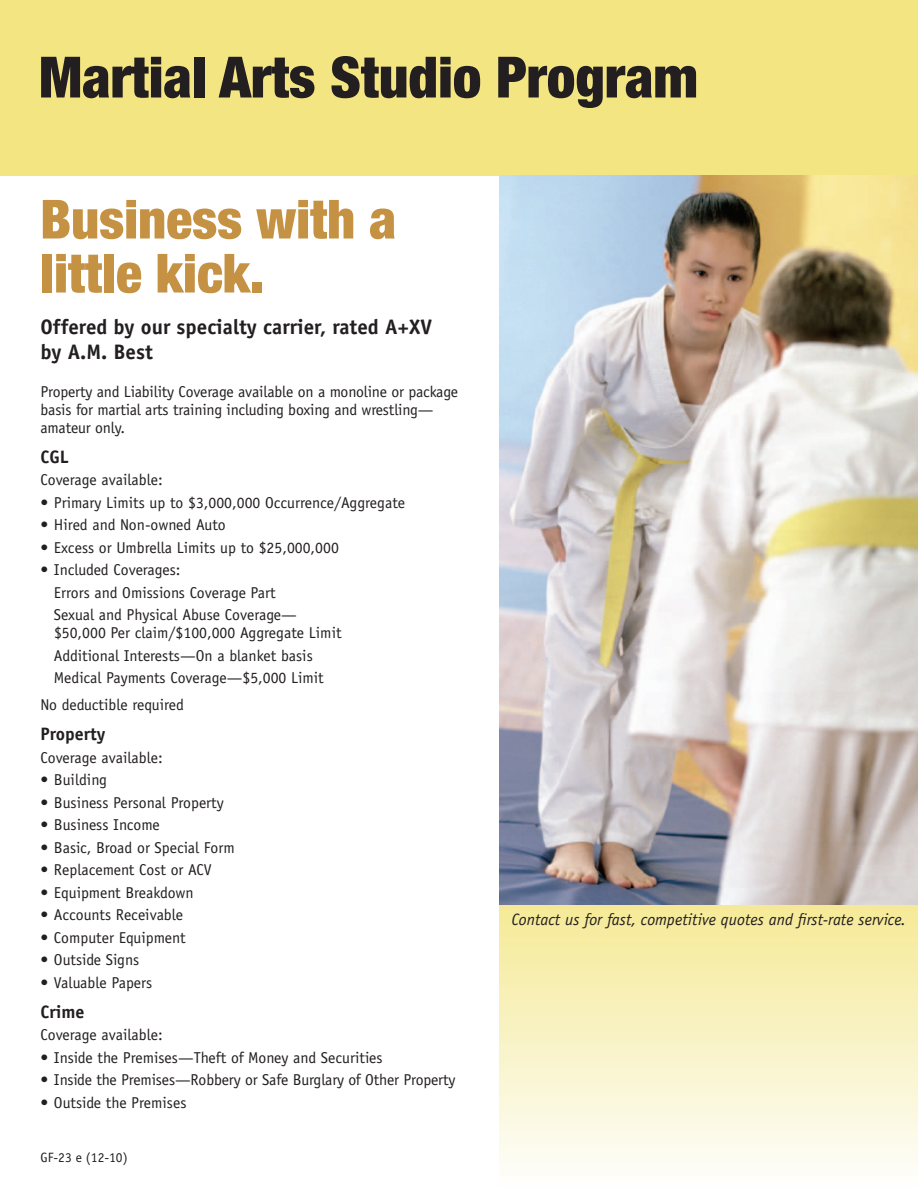
<style>
.page{position:relative;width:918px;height:1188px;background:#fff}
.page>*{position:absolute;margin:0;border:0;box-sizing:border-box;transform-origin:0 0}
.t1{font:900 condensed 57px "Helvetica Neue";color:#231f20}
.insd_head{font:900 condensed 54px/54px "Helvetica Neue";color:#c59142}
.t2{font:700 21px/25.2px "Officina Sans";color:#231f20}
.subhead{font:700 18px "Officina Sans";color:#231f20}
.t3{font:italic 16.5px "Officina Sans";color:#231f20}
.bullets{font:15.75px/18px "Officina Sans";color:#231f20}
.copy{font:15.75px/18px "Officina Sans";letter-spacing:-.01em;color:#231f20}
.date{font:13.5px "Officina Sans";color:#231f20}
</style>
<div class="page">
<svg style="left:500px;top:904px;width:418px;height:260px;background:#f8f2c4"></svg>
<div style="left:0;top:0;width:918px;height:176px;background:#f4e583"></div>
<img style="left:500px;top:176px;width:418px;height:728px">
<p class="t1" style="left:39px;top:42px;width:660px">Martial Arts Studio Program</p>
<p class="insd_head" style="left:40px;top:191px;width:358px">Business with a little kick.</p>
<p class="t2" style="left:40px;top:314px;width:393px">Offered by our specialty carrier, rated A+XV by A.M. Best</p>
<p class="copy" style="left:40px;top:383px;width:419px">Property and Liability Coverage available on a monoline or package basis for martial arts training including boxing and wrestling— amateur only.</p>
<p class="subhead" style="left:40px;top:446px;width:30px">CGL</p>
<p class="bullets" style="left:40px;top:471px;width:124px">Coverage available:</p>
<p class="bullets" style="left:40px;top:494px;width:366px">• Primary Limits up to $3,000,000 Occurrence/Aggregate</p>
<p class="bullets" style="left:40px;top:516px;width:187px">• Hired and Non-owned Auto</p>
<p class="bullets" style="left:40px;top:539px;width:300px">• Excess or Umbrella Limits up to $25,000,000</p>
<p class="bullets" style="left:40px;top:561px;width:142px">• Included Coverages:</p>
<p class="bullets" style="left:54px;top:584px;width:223px">Errors and Omissions Coverage Part</p>
<p class="bullets" style="left:54px;top:606px;width:289px">Sexual and Physical Abuse Coverage— $50,000 Per claim/$100,000 Aggregate Limit</p>
<p class="bullets" style="left:54px;top:647px;width:260px">Additional Interests—On a blanket basis</p>
<p class="bullets" style="left:54px;top:669px;width:271px">Medical Payments Coverage—$5,000 Limit</p>
<p class="copy" style="left:40px;top:696px;width:145px">No deductible required</p>
<p class="subhead" style="left:40px;top:723px;width:67px">Property</p>
<p class="bullets" style="left:40px;top:749px;width:124px">Coverage available:</p>
<p class="bullets" style="left:40px;top:771px;width:68px">• Building</p>
<p class="bullets" style="left:40px;top:794px;width:185px">• Business Personal Property</p>
<p class="bullets" style="left:40px;top:816px;width:121px">• Business Income</p>
<p class="bullets" style="left:40px;top:839px;width:196px">• Basic, Broad or Special Form</p>
<p class="bullets" style="left:40px;top:861px;width:173px">• Replacement Cost or ACV</p>
<p class="bullets" style="left:40px;top:884px;width:155px">• Equipment Breakdown</p>
<p class="bullets" style="left:40px;top:906px;width:144px">• Accounts Receivable</p>
<p class="bullets" style="left:40px;top:929px;width:147px">• Computer Equipment</p>
<p class="bullets" style="left:40px;top:951px;width:100px">• Outside Signs</p>
<p class="bullets" style="left:40px;top:974px;width:113px">• Valuable Papers</p>
<p class="subhead" style="left:40px;top:1001px;width:46px">Crime</p>
<p class="bullets" style="left:40px;top:1026px;width:124px">Coverage available:</p>
<p class="bullets" style="left:40px;top:1049px;width:344px">• Inside the Premises—Theft of Money and Securities</p>
<p class="bullets" style="left:40px;top:1071px;width:416px">• Inside the Premises—Robbery or Safe Burglary of Other Property</p>
<p class="bullets" style="left:40px;top:1094px;width:147px">• Outside the Premises</p>
<p class="date" style="left:40px;top:1150px;width:89px">GF-23 e (12-10)</p>
<p class="t3" style="left:512px;top:910px;width:396px">Contact us for fast, competitive quotes and first-rate service.</p>
</div>
